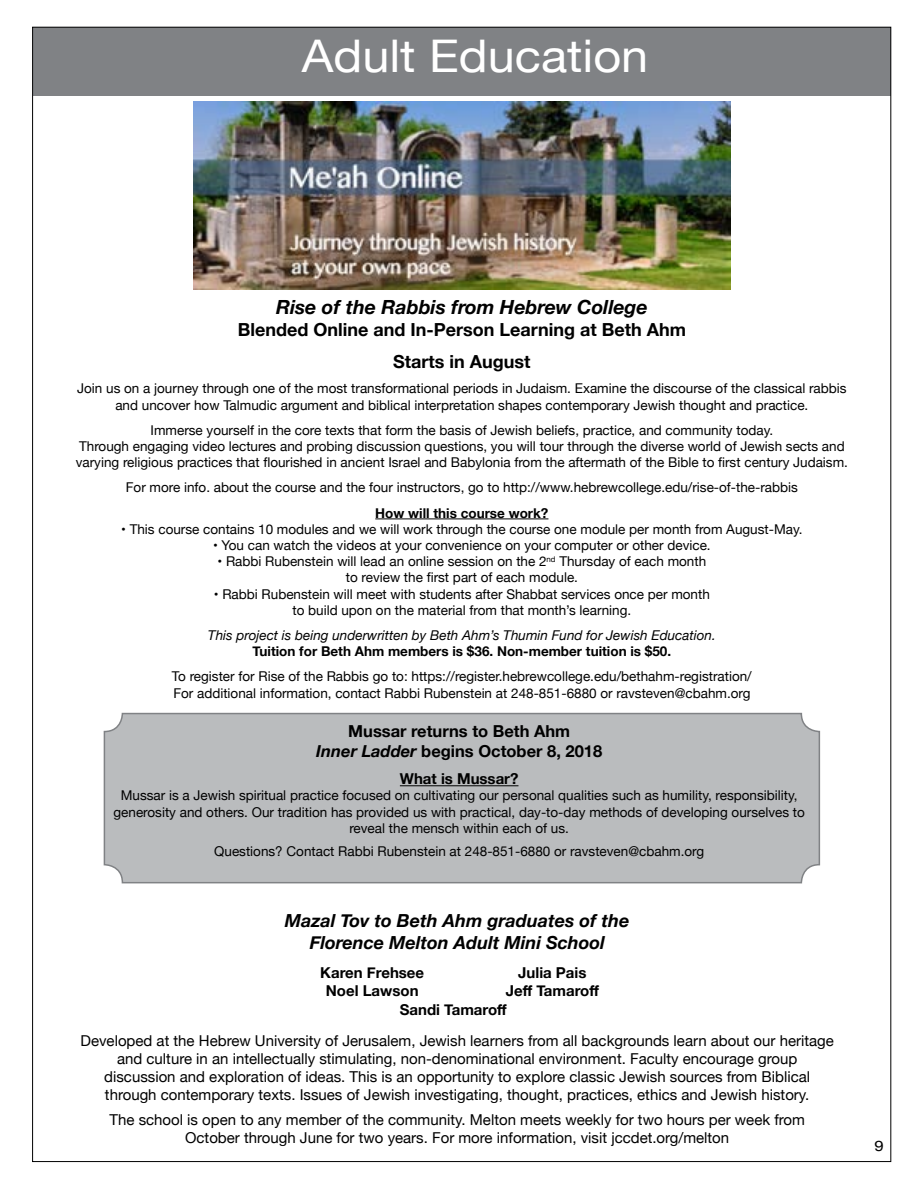
<style>
.page{position:relative;width:918px;height:1188px;background:#fff}
.page>*{position:absolute;margin:0;border:0;box-sizing:border-box;transform-origin:0 0}
.t1{font:45px "Helvetica Neue";color:#fff;scale:1.08 1}
.t2{font:italic 700 19.5px "Helvetica Neue";color:#000}
.t3{font:italic 700 18px/21.6px "Helvetica Neue";color:#000;text-align:center}
.t4{font:700 18px/32.4px "Helvetica Neue";color:#000;text-align:center}
.t5{font:700 16.5px/19.8px "Helvetica Neue";color:#000;text-align:center}
.t6{font:15px/18px "Helvetica Neue";color:#000;text-align:center}
.t7{font:700 15px/18px "Helvetica Neue";color:#000;text-align:center}
.t8{font:14.7px "Helvetica Neue";color:#000;scale:1.14 1}
.t9{font:13.5px/16.2px "Helvetica Neue";color:#000;text-align:center}
.t10{font:700 13.5px "Helvetica Neue";color:#000}
.t11{font:italic 13.5px "Helvetica Neue";color:#000}
.s1{font-style:italic}
</style>
<div class="page">
<div style="left:104px;top:714px;width:715px;height:169px;background:#babcbe;border-radius:18px"></div>
<div style="left:104px;top:713px;width:716px;height:170px;border:2px solid #808285;border-radius:18px"></div>
<div style="left:33px;top:27px;width:858px;height:68px;background:#808285"></div>
<hr style="left:375px;top:519px;width:173px;height:1px;background:#000">
<hr style="left:400px;top:785px;width:118px;height:1px;background:#000">
<img style="left:193px;top:101px;width:537px;height:188px">
<h1 class="t1" style="left:302px;top:23px;width:322px">Adult Education</h1>
<h2 class="t2" style="left:276px;top:292px;width:373px">Rise of the Rabbis from Hebrew College</h2>
<h3 class="t4" style="left:238px;top:314px;width:450px">Blended Online and In-Person Learning at Beth Ahm<br>Starts in August</h3>
<p class="t9" style="left:77px;top:381px;width:771px">Join us on a journey through one of the most transformational periods in Judaism. Examine the discourse of the classical rabbis and uncover how Talmudic argument and biblical interpretation shapes contemporary Jewish thought and practice.</p>
<p class="t9" style="left:76px;top:423px;width:774px">Immerse yourself in the core texts that form the basis of Jewish beliefs, practice, and community today.<br>Through engaging video lectures and probing discussion questions, you will tour through the diverse world of Jewish sects and varying religious practices that flourished in ancient Israel and Babylonia from the aftermath of the Bible to first century Judaism.</p>
<p class="t9" style="left:126px;top:480px;width:674px">For more info. about the course and the four instructors, go to http://www.hebrewcollege.edu/rise-of-the-rabbis</p>
<p class="t10" style="left:375px;top:502px;width:175px">How will this course work?</p>
<p class="t9" style="left:121px;top:522px;width:683px">• This course contains 10 modules and we will work through the course one module per month from August-May.</p>
<p class="t9" style="left:213px;top:538px;width:499px">• You can watch the videos at your convenience on your computer or other device.</p>
<p class="t9" style="left:218px;top:554px;width:490px">• Rabbi Rubenstein will lead an online session on the 2<sup>nd</sup> Thursday of each month to review the first part of each module.</p>
<p class="t9" style="left:214px;top:586px;width:498px">• Rabbi Rubenstein will meet with students after Shabbat services once per month to build upon on the material from that month’s learning.</p>
<p class="t11" style="left:208px;top:625px;width:509px">This project is being underwritten by Beth Ahm’s Thumin Fund for Jewish Education.</p>
<p class="t10" style="left:253px;top:641px;width:420px">Tuition for Beth Ahm members is $36. Non-member tuition is $50.</p>
<p class="t9" style="left:172px;top:669px;width:581px;text-align:left">To register for Rise of the Rabbis go to: https://register.hebrewcollege.edu/bethahm-registration/<br>For additional information, contact Rabbi Rubenstein at 248-851-6880 or ravsteven@cbahm.org</p>
<p class="t5" style="left:316px;top:722px;width:288px">Mussar returns to Beth Ahm<br><span class="s1">Inner Ladder</span> begins October 8, 2018</p>
<p class="t7" style="left:400px;top:770px;width:120px">What is Mussar?</p>
<p class="t9" style="left:113px;top:788px;width:693px">Mussar is a Jewish spiritual practice focused on cultivating our personal qualities such as humility, responsibility, generosity and others. Our tradition has provided us with practical, day-to-day methods of developing ourselves to reveal the mensch within each of us.</p>
<p class="t9" style="left:214px;top:844px;width:491px">Questions? Contact Rabbi Rubenstein at 248-851-6880 or ravsteven@cbahm.org</p>
<h3 class="t3" style="left:285px;top:910px;width:346px">Mazal Tov to Beth Ahm graduates of the<br>Florence Melton Adult Mini School</h3>
<p class="t7" style="left:320px;top:964px;width:105px">Karen Frehsee<br>Noel Lawson</p>
<p class="t7" style="left:518px;top:964px;width:70px">Julia Pais</p>
<p class="t7" style="left:506px;top:982px;width:95px">Jeff Tamaroff</p>
<p class="t7" style="left:400px;top:1001px;width:109px">Sandi Tamaroff</p>
<p class="t6" style="left:81px;top:1032px;width:755px">Developed at the Hebrew University of Jerusalem, Jewish learners from all backgrounds learn about our heritage and culture in an intellectually stimulating, non-denominational environment. Faculty encourage group discussion and exploration of ideas. This is an opportunity to explore classic Jewish sources from Biblical through contemporary texts. Issues of Jewish investigating, thought, practices, ethics and Jewish history.</p>
<p class="t6" style="left:110px;top:1111px;width:697px">The school is open to any member of the community. Melton meets weekly for two hours per week from<br>October through June for two years. For more information, visit jccdet.org/melton</p>
<p class="t8" style="left:874px;top:1135px;width:10px">9</p>
</div>
